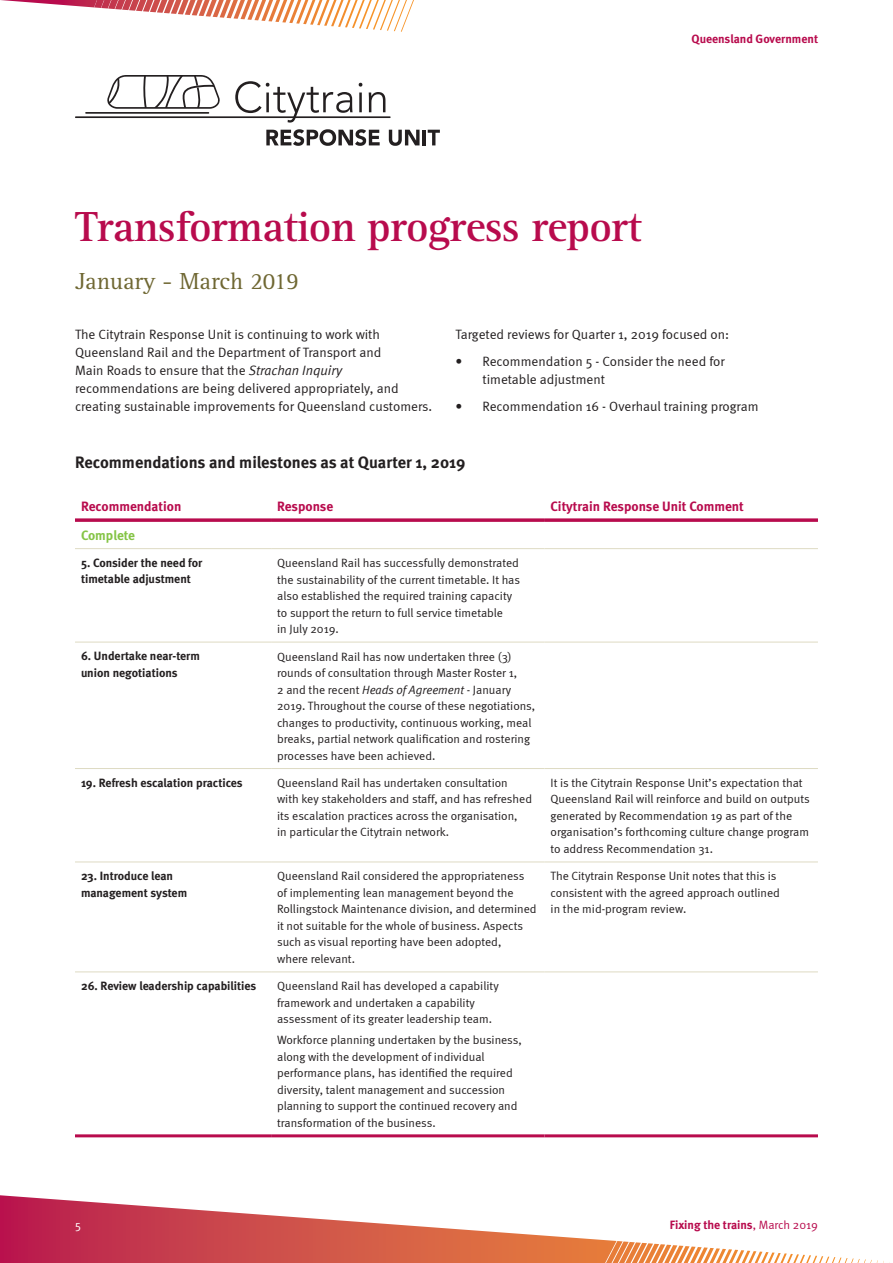
<style>
.page{position:relative;width:893px;height:1263px;background:#fff}
.page>*{position:absolute;margin:0;border:0;box-sizing:border-box;transform-origin:0 0}
.t1{font:700 43.5px "Rotis Serif Std";letter-spacing:-.02em;color:#b80b4d}
.t2{font:24px "Rotis Serif Std";color:#6f6732}
.t3{font:700 16.5px "Meta";color:#231f20}
.t4{font:13.5px/18px "Meta Normal";color:#231f20}
.t5{font:700 13.5px "Meta";color:#b80b4d}
.t6{font:700 13.5px "Meta";letter-spacing:-.005em;color:#85c446}
.t7{font:12px/16.5px "Meta Normal";color:#231f20}
.t8{font:700 12px/16.5px "Meta";color:#231f20}
.t9{font:700 12px "Meta";color:#b80b4d}
.t10{font:12px "Meta Normal";color:#fff}
.s1{font-family:"Meta Normal LF";font-style:italic}
.s2{font-family:"Meta Normal";font-weight:400}
</style>
<div class="page">
<hr style="left:75px;top:116px;width:316px;height:2px;background:#231f20">
<svg style="left:266px;top:129px;width:114px;height:17px"></svg>
<svg style="left:389px;top:130px;width:31px;height:16px"></svg>
<hr style="left:423px;top:130px;width:3px;height:15px;background:#231f20">
<svg style="left:428px;top:130px;width:12px;height:15px"></svg>
<svg style="left:235px;top:81px;width:118px;height:42px"></svg>
<svg style="left:359px;top:83px;width:3px;height:29px"></svg>
<svg style="left:369px;top:92px;width:16px;height:20px"></svg>
<hr style="left:85px;top:112px;width:124px;height:2px;background:#231f20">
<svg style="left:107px;top:75px;width:113px;height:34px"></svg>
<hr style="left:75px;top:1134px;width:196px;height:3px;background:#b80b4d">
<hr style="left:271px;top:1134px;width:274px;height:3px;background:#b80b4d">
<hr style="left:545px;top:1134px;width:273px;height:3px;background:#b80b4d">
<hr style="left:75px;top:768px;width:196px;height:1px;background:#dedbc3">
<hr style="left:271px;top:768px;width:274px;height:1px;background:#dedbc3">
<hr style="left:545px;top:768px;width:273px;height:1px;background:#dedbc3">
<hr style="left:75px;top:861px;width:196px;height:1px;background:#dedbc3">
<hr style="left:271px;top:861px;width:274px;height:1px;background:#dedbc3">
<hr style="left:545px;top:861px;width:273px;height:1px;background:#dedbc3">
<hr style="left:75px;top:971px;width:196px;height:1px;background:#dedbc3">
<hr style="left:271px;top:971px;width:274px;height:1px;background:#dedbc3">
<hr style="left:545px;top:971px;width:273px;height:1px;background:#dedbc3">
<hr style="left:75px;top:548px;width:196px;height:1px;background:#dedbc3">
<hr style="left:271px;top:548px;width:274px;height:1px;background:#dedbc3">
<hr style="left:545px;top:548px;width:273px;height:1px;background:#dedbc3">
<hr style="left:75px;top:519px;width:196px;height:3px;background:#b80b4d">
<hr style="left:271px;top:519px;width:274px;height:3px;background:#b80b4d">
<hr style="left:545px;top:519px;width:273px;height:3px;background:#b80b4d">
<hr style="left:75px;top:642px;width:196px;height:1px;background:#dedbc3">
<hr style="left:271px;top:642px;width:274px;height:1px;background:#dedbc3">
<hr style="left:545px;top:642px;width:273px;height:1px;background:#dedbc3">
<svg style="left:0;top:1195px;width:890px;height:68px"></svg>
<svg style="left:0;top:0;width:414px;height:32px"></svg>
<p class="t9" style="left:691px;top:32px;width:128px">Queensland Government</p>
<h1 class="t1" style="left:75px;top:201px;width:568px">Transformation progress report</h1>
<h2 class="t2" style="left:75px;top:267px;width:225px">January - March 2019</h2>
<p class="t4" style="left:75px;top:325px;width:359px">The Citytrain Response Unit is continuing to work with Queensland Rail and the Department of Transport and<br>Main Roads to ensure that the <span class="s1">Strachan Inquiry </span>recommendations are being delivered appropriately, and creating sustainable improvements for Queensland customers.</p>
<p class="t4" style="left:455px;top:325px;width:275px">Targeted reviews for Quarter 1, 2019 focused on:</p>
<p class="t4" style="left:482px;top:352px;width:244px;text-indent:-27px">• Recommendation 5 - Consider the need for timetable adjustment</p>
<p class="t4" style="left:455px;top:397px;width:305px">• Recommendation 16 - Overhaul training program</p>
<h3 class="t3" style="left:75px;top:452px;width:392px">Recommendations and milestones as at Quarter 1, 2019</h3>
<p class="t5" style="left:81px;top:498px;width:102px">Recommendation</p>
<p class="t5" style="left:277px;top:498px;width:58px">Response</p>
<p class="t5" style="left:551px;top:498px;width:195px">Citytrain Response Unit Comment</p>
<p class="t6" style="left:81px;top:527px;width:56px">Complete</p>
<p class="t8" style="left:81px;top:554px;width:123px">5. Consider the need for timetable adjustment</p>
<p class="t7" style="left:277px;top:554px;width:244px">Queensland Rail has successfully demonstrated the sustainability of the current timetable. It has also established the required training capacity to support the return to full service timetable<br>in July 2019.</p>
<p class="t8" style="left:81px;top:648px;width:120px">6. Undertake near-term union negotiations</p>
<p class="t7" style="left:277px;top:648px;width:260px">Queensland Rail has now undertaken three (3) rounds of consultation through Master Roster 1,<br>2 and the recent <span class="s1">Heads of Agreement</span> - January 2019. Throughout the course of these negotiations, changes to productivity, continuous working, meal breaks, partial network qualification and rostering processes have been achieved.</p>
<p class="t8" style="left:81px;top:774px;width:163px">19. Refresh escalation practices</p>
<p class="t7" style="left:277px;top:774px;width:257px">Queensland Rail has undertaken consultation with key stakeholders and staff, and has refreshed its escalation practices across the organisation,<br>in particular the Citytrain network.</p>
<p class="t7" style="left:550px;top:774px;width:261px">It is the Citytrain Response Unit’s expectation that Queensland Rail will reinforce and build on outputs generated by Recommendation 19 as part of the organisation’s forthcoming culture change program to address Recommendation 31.</p>
<p class="t8" style="left:81px;top:868px;width:108px">23. Introduce lean management system</p>
<p class="t7" style="left:277px;top:868px;width:261px">Queensland Rail considered the appropriateness of implementing lean management beyond the Rollingstock Maintenance division, and determined it not suitable for the whole of business. Aspects such as visual reporting have been adopted,<br>where relevant.</p>
<p class="t7" style="left:550px;top:868px;width:231px">The Citytrain Response Unit notes that this is consistent with the agreed approach outlined in the mid-program review.</p>
<p class="t8" style="left:81px;top:978px;width:177px">26. Review leadership capabilities</p>
<p class="t7" style="left:277px;top:978px;width:223px">Queensland Rail has developed a capability framework and undertaken a capability assessment of its greater leadership team.</p>
<p class="t7" style="left:277px;top:1032px;width:246px">Workforce planning undertaken by the business, along with the development of individual performance plans, has identified the required diversity, talent management and succession planning to support the continued recovery and transformation of the business.</p>
<p class="t10" style="left:75px;top:1218px;width:7px">5</p>
<p class="t9" style="left:670px;top:1218px;width:150px">Fixing the trains<span class="s2">, March 2019</span></p>
</div>
